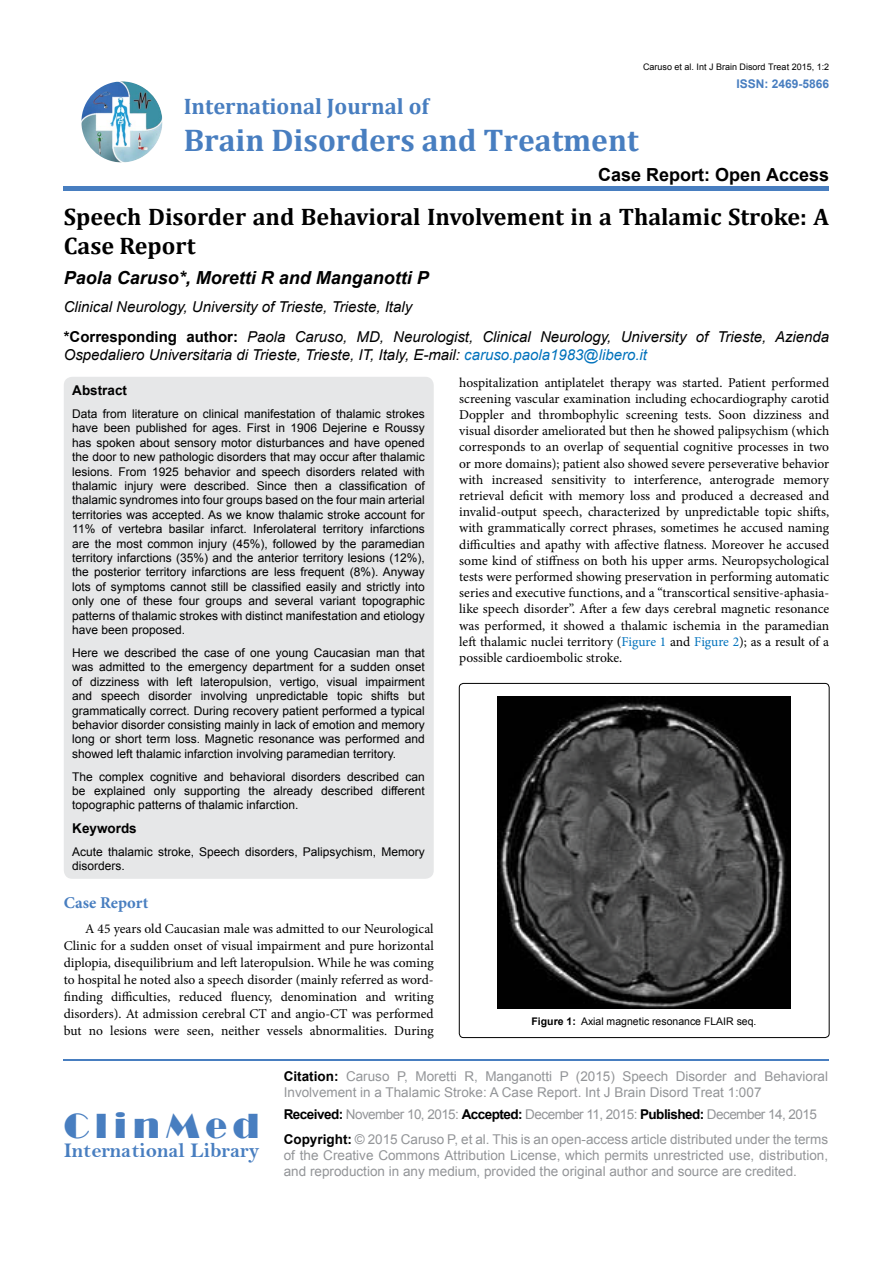
<style>
.page{position:relative;width:893px;height:1263px;background:#fff}
.page>*{position:absolute;margin:0;border:0;box-sizing:border-box;transform-origin:0 0}
.t1{font:36px "Broadway";letter-spacing:.16em;color:#487ec0}
.t2{font:700 31.5px "Cambria";color:#487ec0}
.t3{font:700 24px/28.8px "Cambria";color:#000}
.t4{font:700 22.5px "Cambria";color:#487ec0}
.t5{font:21px "Bell MT Bold";color:#487ec0}
.t6{font:italic 700 18px "Arial";color:#000}
.t7{font:700 18px "Arial";color:#000}
.t8{font:700 16.5px "Minion Pro";letter-spacing:.005em;color:#487ec0}
.t9{font:italic 15px/30.2px "Arial";color:#000}
.t10{font:13.5px/16.2px "Minion Pro";color:#000;text-align:justify}
.t11{font:13.5px/16.2px "Arial";color:#939598}
.t12{font:700 13.5px "Arial";color:#000}
.t13{font:12px/14.4px "Arial";color:#000;text-align:justify}
.t14{font:700 12px "Arial";color:#487ec0}
.t15{font:10.5px "Arial";color:#000}
.t16{font:9px "Arial";color:#000}
.s1{font-weight:700;font-style:normal}
.s2{color:#0072bc}
.s3{font-weight:700}
.s4{font-weight:700;color:#000}
</style>
<div class="page">
<div style="left:64px;top:186px;width:765px;height:5px;background:#487ec0"></div>
<hr style="left:64px;top:1059px;width:765px;height:2px;background:#487ec0">
<img style="left:81px;top:81px;width:81px;height:81px;border-radius:41px">
<div style="left:64px;top:377px;width:370px;height:502px;background:#e6e7e8;border-radius:9px"></div>
<div style="left:459px;top:683px;width:370px;height:354px;border:1px solid #000;border-radius:4px"></div>
<img style="left:498px;top:696px;width:292px;height:313px">
<p class="t16" style="left:643px;top:61px;width:188px">Caruso et al. Int J Brain Disord Treat 2015, 1:2</p>
<p class="t14" style="left:736px;top:75px;width:94px">ISSN: 2469-5866</p>
<h3 class="t4" style="left:184px;top:90px;width:247px">International Journal of</h3>
<h2 class="t2" style="left:184px;top:118px;width:456px">Brain Disorders and Treatment</h2>
<h3 class="t7" style="left:598px;top:163px;width:233px">Case Report: Open Access</h3>
<h3 class="t3" style="left:64px;top:201px;width:767px">Speech Disorder and Behavioral Involvement in a Thalamic Stroke: A<br>Case Report</h3>
<h3 class="t6" style="left:64px;top:265px;width:367px">Paola Caruso*, Moretti R and Manganotti P</h3>
<p class="t9" style="left:64px;top:291px;width:767px">Clinical Neurology, University of Trieste, Trieste, Italy<br><span class="s1">*Corresponding author:</span> Paola Caruso, MD, Neurologist, Clinical Neurology, University of Trieste, Azienda</p>
<p class="t9" style="left:64px;top:340px;width:585px">Ospedaliero Universitaria di Trieste, Trieste, IT, Italy, E-mail: <span class="s2">caruso.paola1983@libero.it</span></p>
<p class="t12" style="left:72px;top:381px;width:56px">Abstract</p>
<p class="t13" style="left:72px;top:407px;width:354px">Data from literature on clinical manifestation of thalamic strokes have been published for ages. First in 1906 Dejerine e Roussy has spoken about sensory motor disturbances and have opened the door to new pathologic disorders that may occur after thalamic lesions. From 1925 behavior and speech disorders related with thalamic injury were described. Since then a classification of thalamic syndromes into four groups based on the four main arterial territories was accepted. As we know thalamic stroke account for 11% of vertebra basilar infarct. Inferolateral territory infarctions are the most common injury (45%), followed by the paramedian territory infarctions (35%) and the anterior territory lesions (12%), the posterior territory infarctions are less frequent (8%). Anyway lots of symptoms cannot still be classified easily and strictly into only one of these four groups and several variant topographic patterns of thalamic strokes with distinct manifestation and etiology have been proposed.</p>
<p class="t13" style="left:72px;top:646px;width:354px">Here we described the case of one young Caucasian man that was admitted to the emergency department for a sudden onset of dizziness with left lateropulsion, vertigo, visual impairment and speech disorder involving unpredictable topic shifts but grammatically correct. During recovery patient performed a typical behavior disorder consisting mainly in lack of emotion and memory long or short term loss. Magnetic resonance was performed and showed left thalamic infarction involving paramedian territory.</p>
<p class="t13" style="left:72px;top:769px;width:354px">The complex cognitive and behavioral disorders described can be explained only supporting the already described different topographic patterns of thalamic infarction.</p>
<p class="t12" style="left:72px;top:819px;width:66px">Keywords</p>
<p class="t13" style="left:72px;top:845px;width:354px">Acute thalamic stroke, Speech disorders, Palipsychism, Memory disorders.</p>
<h3 class="t8" style="left:64px;top:891px;width:86px">Case Report</h3>
<p class="t10" style="left:64px;top:920px;width:371px;line-height:17px;text-indent:21px">A 45 years old Caucasian male was admitted to our Neurological Clinic for a sudden onset of visual impairment and pure horizontal diplopia, disequilibrium and left lateropulsion. While he was coming to hospital he noted also a speech disorder (mainly referred as word&shy;finding difficulties, reduced fluency, denomination and writing disorders). At admission cerebral CT and angio-CT was performed but no lesions were seen, neither vessels abnormalities. During</p>
<p class="t10" style="left:459px;top:374px;width:371px">hospitalization antiplatelet therapy was started. Patient performed screening vascular examination including echocardiography carotid Doppler and thrombophylic screening tests. Soon dizziness and visual disorder ameliorated but then he showed palipsychism (which corresponds to an overlap of sequential cognitive processes in two or more domains); patient also showed severe perseverative behavior with increased sensitivity to interference, anterograde memory retrieval deficit with memory loss and produced a decreased and invalid-output speech, characterized by unpredictable topic shifts, with grammatically correct phrases, sometimes he accused naming difficulties and apathy with affective flatness. Moreover he accused some kind of stiffness on both his upper arms. Neuropsychological tests were performed showing preservation in performing automatic series and executive functions, and a “transcortical sensitive-aphasia&shy;like speech disorder”. After a few days cerebral magnetic resonance was performed, it showed a thalamic ischemia in the paramedian left thalamic nuclei territory (<span class="s2">Figure 1</span> and <span class="s2">Figure 2</span>); as a result of a possible cardioembolic stroke.</p>
<p class="t15" style="left:531px;top:1014px;width:226px"><span class="s3">Figure 1:</span> Axial magnetic resonance FLAIR seq.</p>
<h1 class="t1" style="left:64px;top:1105px;width:197px">ClinMed</h1>
<h3 class="t5" style="left:64px;top:1138px;width:197px">International Library</h3>
<p class="t11" style="left:284px;top:1068px;width:546px"><span class="s4">Citation:</span> Caruso P, Moretti R, Manganotti P (2015) Speech Disorder and Behavioral<br>Involvement in a Thalamic Stroke: A Case Report. Int J Brain Disord Treat 1:007</p>
<p class="t11" style="left:284px;top:1101px;width:546px;line-height:25.2px"><span class="s4">Received:</span> November 10, 2015: <span class="s4">Accepted:</span> December 11, 2015: <span class="s4">Published:</span> December 14, 2015<br><span class="s4">Copyright:</span> © 2015 Caruso P, et al. This is an open-access article distributed under the terms</p>
<p class="t11" style="left:284px;top:1147px;width:546px">of the Creative Commons Attribution License, which permits unrestricted use, distribution, and reproduction in any medium, provided the original author and source are credited.</p>
</div>
